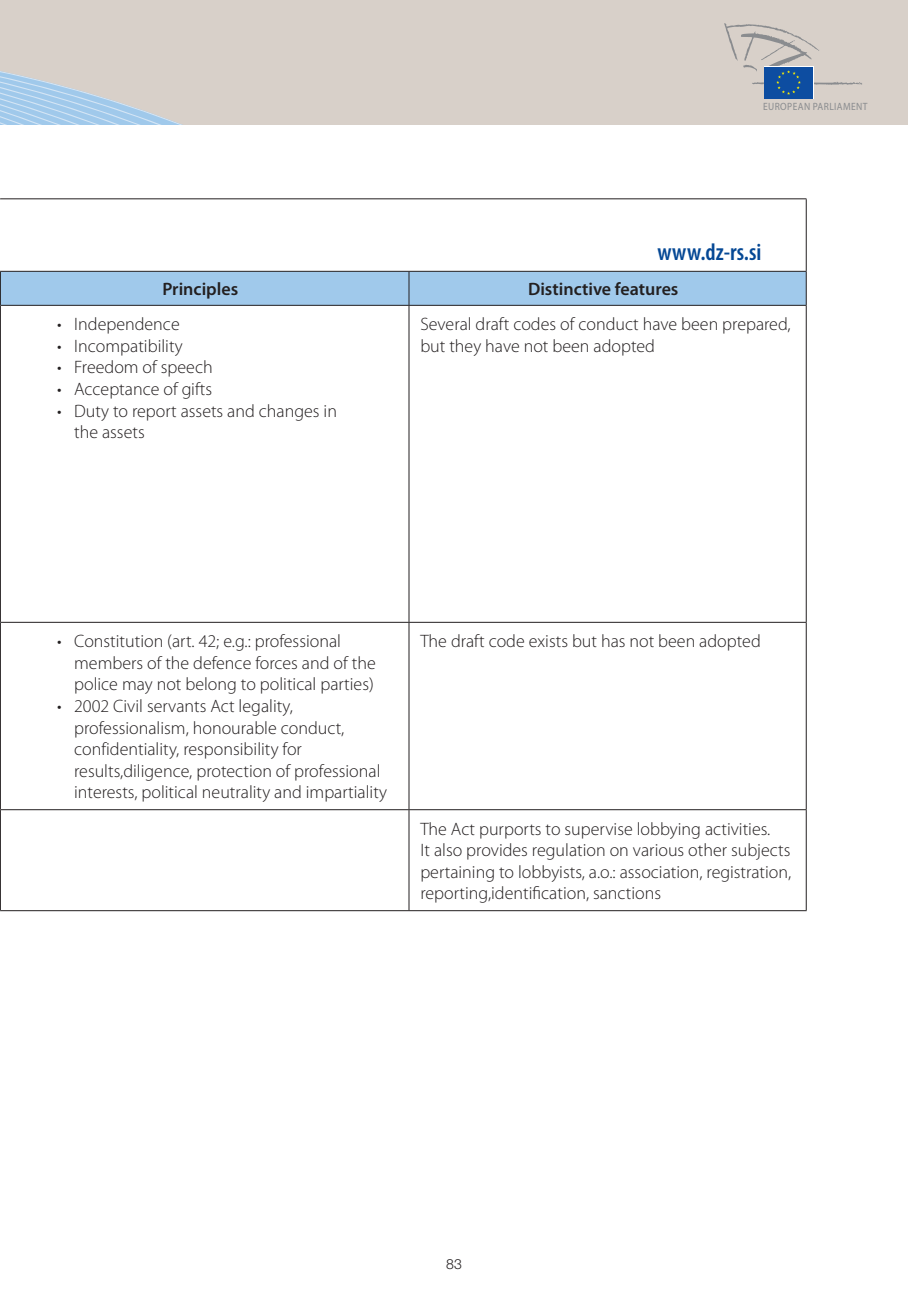
<style>
.page{position:relative;width:908px;height:1304px;background:#fff}
.page>*{position:absolute;margin:0;border:0;box-sizing:border-box;transform-origin:0 0}
.t1{font:600 condensed 24px "Myriad Pro";color:#054895}
.t2{font:300 18px/21.6px "Myriad Pro";color:#231f20}
.t3{font:600 18px "Myriad Pro";color:#231f20}
.t4{font:300 14px "Helvetica Neue LT Std";color:#231f20}
.t5{font:10.6px "Myriad Pro";letter-spacing:.045em;color:#8a8c8f;scale:.9 1}
</style>
<div class="page">
<div style="left:0;top:0;width:907px;height:125px;background:#d8d0c9"></div>
<svg style="left:763px;top:95px;width:49px;height:4px"></svg>
<div style="left:764px;top:67px;width:48px;height:31px;background:#0d4da1"></div>
<svg style="left:723px;top:23px;width:139px;height:72px;background:#b7b9be"></svg>
<hr style="left:805px;top:199px;width:1px;height:72px;background:#231f20">
<hr style="left:0;top:198px;width:409px;height:1px;background:#231f20">
<hr style="left:409px;top:198px;width:397px;height:1px;background:#231f20">
<hr style="left:409px;top:271px;width:397px;height:1px;background:#231f20">
<hr style="left:805px;top:272px;width:1px;height:33px;background:#231f20">
<div style="left:0;top:271px;width:805px;height:34px;background:#a0c9eb"></div>
<hr style="left:0;top:305px;width:409px;height:1px;background:#231f20">
<hr style="left:0;top:306px;width:1px;height:316px;background:#231f20">
<hr style="left:409px;top:305px;width:397px;height:1px;background:#231f20">
<hr style="left:408px;top:306px;width:1px;height:316px;background:#231f20">
<hr style="left:805px;top:306px;width:1px;height:316px;background:#231f20">
<hr style="left:0;top:622px;width:409px;height:1px;background:#231f20">
<hr style="left:0;top:623px;width:1px;height:186px;background:#231f20">
<hr style="left:409px;top:622px;width:397px;height:1px;background:#231f20">
<hr style="left:408px;top:623px;width:1px;height:186px;background:#231f20">
<hr style="left:805px;top:623px;width:1px;height:186px;background:#231f20">
<hr style="left:0;top:809px;width:409px;height:1px;background:#231f20">
<hr style="left:0;top:810px;width:1px;height:100px;background:#231f20">
<hr style="left:409px;top:809px;width:397px;height:1px;background:#231f20">
<hr style="left:408px;top:810px;width:1px;height:100px;background:#231f20">
<hr style="left:805px;top:810px;width:1px;height:100px;background:#231f20">
<hr style="left:0;top:910px;width:409px;height:1px;background:#231f20">
<hr style="left:409px;top:910px;width:397px;height:1px;background:#231f20">
<p class="t5" style="left:762px;top:101px;width:118px">EUROPEAN PARLIAMENT</p>
<h1 class="t1" style="left:657px;top:239px;width:105px">www.dz-rs.si</h1>
<p class="t3" style="left:162px;top:279px;width:77px">Principles</p>
<p class="t3" style="left:528px;top:279px;width:152px">Distinctive features</p>
<p class="t2" style="left:57px;top:314px;width:124px">• Independence</p>
<p class="t2" style="left:57px;top:335px;width:127px">• Incompatibility</p>
<p class="t2" style="left:57px;top:357px;width:157px">• Freedom of speech</p>
<p class="t2" style="left:57px;top:378px;width:156px">• Acceptance of gifts</p>
<p class="t2" style="left:74px;top:400px;width:264px;text-indent:-17px">• Duty to report assets and changes in the assets</p>
<p class="t2" style="left:420px;top:314px;width:372px">Several draft codes of conduct have been prepared, but they have not been adopted</p>
<p class="t2" style="left:74px;top:631px;width:303px;text-indent:-17px">• Constitution (art. 42; e.g.: professional members of the defence forces and of the police may not belong to political parties)</p>
<p class="t2" style="left:74px;top:695px;width:314px;text-indent:-17px">• 2002 Civil servants Act legality, professionalism, honourable conduct, confidentiality, responsibility for results,diligence, protection of professional interests, political neutrality and impartiality</p>
<p class="t2" style="left:420px;top:631px;width:342px">The draft code exists but has not been adopted</p>
<p class="t2" style="left:420px;top:818px;width:372px">The Act purports to supervise lobbying activities.<br>It also provides regulation on various other subjects pertaining to lobbyists, a.o.: association, registration, reporting,identification, sanctions</p>
<p class="t4" style="left:446px;top:1255px;width:17px">83</p>
</div>
